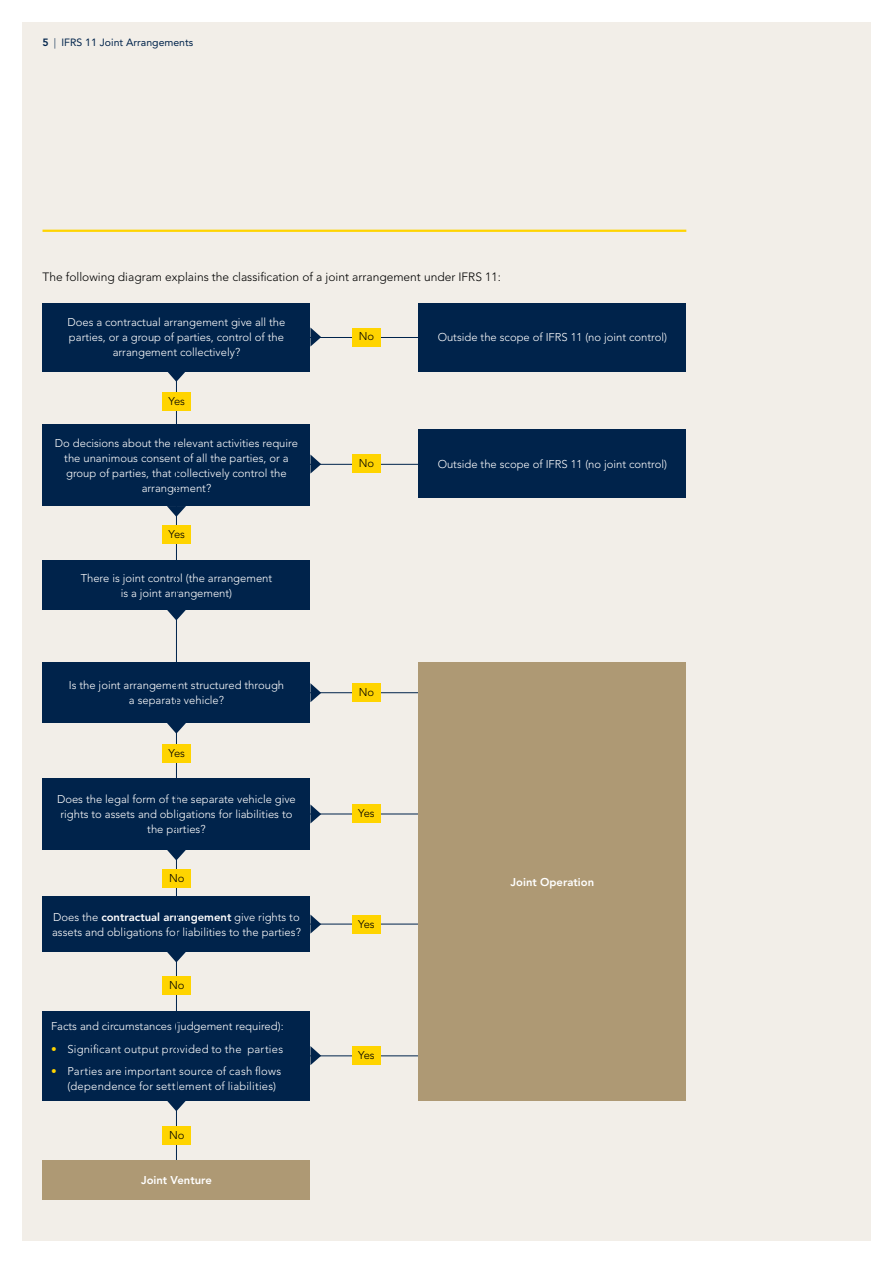
<style>
.page{position:relative;width:893px;height:1263px;background:#fff}
.page>*{position:absolute;margin:0;border:0;box-sizing:border-box;transform-origin:0 0}
.t1{font:300 12px "Avenir LT Std";color:#000}
.t2{font:300 11.25px/15px "Avenir LT Std";color:#fff;text-align:center}
.t3{font:300 11.25px/15px "Avenir LT Std";letter-spacing:.02em;color:#fff}
.t4{font:300 11.25px "Avenir LT Std";color:#000}
.t5{font:800 11.25px "Avenir LT Std";color:#fff}
.t6{font:10.5px "Avenir LT Std";color:#00234b}
.s1{font-weight:800}
.s2{font-weight:300}
.s3{color:#ffd400}
</style>
<div class="page">
<div style="left:22px;top:22px;width:848px;height:1218px;background:#f2eee8"></div>
<hr style="left:43px;top:230px;width:643px;height:2px;background:#ffd400">
<svg style="left:310px;top:683px;width:11px;height:19px"></svg>
<hr style="left:306px;top:692px;width:242px;height:1px;background:#00234b">
<div style="left:352px;top:683px;width:29px;height:19px;background:#ffd400"></div>
<div style="left:43px;top:303px;width:267px;height:68px;background:#00234b"></div>
<div style="left:43px;top:778px;width:267px;height:72px;background:#00234b"></div>
<div style="left:43px;top:896px;width:267px;height:56px;background:#00234b"></div>
<div style="left:43px;top:1011px;width:267px;height:89px;background:#00234b"></div>
<div style="left:43px;top:424px;width:267px;height:82px;background:#00234b"></div>
<div style="left:43px;top:560px;width:267px;height:50px;background:#00234b"></div>
<div style="left:43px;top:662px;width:267px;height:61px;background:#00234b"></div>
<svg style="left:310px;top:327px;width:11px;height:20px"></svg>
<svg style="left:310px;top:454px;width:11px;height:20px"></svg>
<svg style="left:167px;top:371px;width:19px;height:11px"></svg>
<svg style="left:167px;top:506px;width:19px;height:11px"></svg>
<svg style="left:167px;top:610px;width:19px;height:10px"></svg>
<svg style="left:167px;top:723px;width:19px;height:11px"></svg>
<svg style="left:167px;top:850px;width:19px;height:10px"></svg>
<svg style="left:167px;top:952px;width:19px;height:10px"></svg>
<svg style="left:310px;top:914px;width:11px;height:20px"></svg>
<svg style="left:310px;top:804px;width:11px;height:19px"></svg>
<svg style="left:310px;top:1046px;width:11px;height:19px"></svg>
<svg style="left:167px;top:1100px;width:19px;height:11px"></svg>
<hr style="left:176px;top:376px;width:1px;height:818px;background:#00234b">
<hr style="left:306px;top:814px;width:242px;height:1px;background:#00234b">
<hr style="left:306px;top:464px;width:242px;height:1px;background:#00234b">
<hr style="left:306px;top:337px;width:242px;height:1px;background:#00234b">
<hr style="left:306px;top:924px;width:242px;height:1px;background:#00234b">
<hr style="left:306px;top:1055px;width:242px;height:1px;background:#00234b">
<div style="left:162px;top:525px;width:29px;height:19px;background:#ffd400"></div>
<div style="left:162px;top:744px;width:29px;height:19px;background:#ffd400"></div>
<div style="left:352px;top:804px;width:29px;height:19px;background:#ffd400"></div>
<div style="left:352px;top:454px;width:29px;height:19px;background:#ffd400"></div>
<div style="left:352px;top:328px;width:29px;height:19px;background:#ffd400"></div>
<div style="left:352px;top:915px;width:29px;height:19px;background:#ffd400"></div>
<div style="left:352px;top:1046px;width:29px;height:19px;background:#ffd400"></div>
<div style="left:162px;top:869px;width:29px;height:19px;background:#ffd400"></div>
<div style="left:162px;top:976px;width:29px;height:19px;background:#ffd400"></div>
<div style="left:162px;top:1126px;width:29px;height:19px;background:#ffd400"></div>
<div style="left:162px;top:392px;width:29px;height:19px;background:#ffd400"></div>
<div style="left:418px;top:303px;width:268px;height:68px;background:#00234b"></div>
<div style="left:418px;top:430px;width:268px;height:68px;background:#00234b"></div>
<div style="left:418px;top:662px;width:268px;height:438px;background:#ae9974"></div>
<div style="left:43px;top:1160px;width:267px;height:40px;background:#ae9974"></div>
<p class="t6" style="left:43px;top:37px;width:152px"><span class="s1">5</span> <span class="s2">|</span> IFRS 11 Joint Arrangements</p>
<p class="t1" style="left:43px;top:270px;width:460px">The following diagram explains the classification of a joint arrangement under IFRS 11:</p>
<p class="t2" style="left:67px;top:315px;width:220px">Does a contractual arrangement give all the parties, or a group of parties, control of the arrangement collectively?</p>
<p class="t4" style="left:359px;top:330px;width:17px">No</p>
<p class="t2" style="left:438px;top:330px;width:231px">Outside the scope of IFRS 11 (no joint control)</p>
<p class="t4" style="left:169px;top:395px;width:18px">Yes</p>
<p class="t2" style="left:55px;top:435px;width:245px">Do decisions about the relevant activities require the unanimous consent of all the parties, or a group of parties, that collectively control the arrangement?</p>
<p class="t4" style="left:169px;top:528px;width:18px">Yes</p>
<p class="t2" style="left:81px;top:570px;width:193px">There is joint control (the arrangement is a joint arrangement)</p>
<p class="t2" style="left:69px;top:678px;width:217px">Is the joint arrangement structured through a separate vehicle?</p>
<p class="t4" style="left:169px;top:747px;width:18px">Yes</p>
<p class="t2" style="left:57px;top:792px;width:240px">Does the legal form of the separate vehicle give rights to assets and obligations for liabilities to the parties?</p>
<p class="t4" style="left:169px;top:871px;width:17px">No</p>
<p class="t2" style="left:52px;top:909px;width:250px;text-align:left">Does the <span class="s1">contractual arrangement</span> give rights to assets and obligations for liabilities to the parties?</p>
<p class="t4" style="left:169px;top:978px;width:17px">No</p>
<p class="t2" style="left:51px;top:1018px;width:234px">Facts and circumstances (judgement required):</p>
<p class="t3" style="left:51px;top:1042px;width:234px"><span class="s3">•</span> Significant output provided to the parties</p>
<p class="t3" style="left:68px;top:1063px;width:215px;text-indent:-17px"><span class="s3">•</span> Parties are important source of cash flows (dependence for settlement of liabilities)</p>
<p class="t4" style="left:169px;top:1128px;width:17px">No</p>
<p class="t5" style="left:141px;top:1173px;width:72px">Joint Venture</p>
<p class="t4" style="left:359px;top:457px;width:17px">No</p>
<p class="t4" style="left:359px;top:685px;width:17px">No</p>
<p class="t4" style="left:358px;top:806px;width:18px">Yes</p>
<p class="t4" style="left:358px;top:917px;width:18px">Yes</p>
<p class="t4" style="left:358px;top:1048px;width:18px">Yes</p>
<p class="t2" style="left:438px;top:456px;width:231px">Outside the scope of IFRS 11 (no joint control)</p>
<p class="t5" style="left:511px;top:875px;width:85px">Joint Operation</p>
</div>
